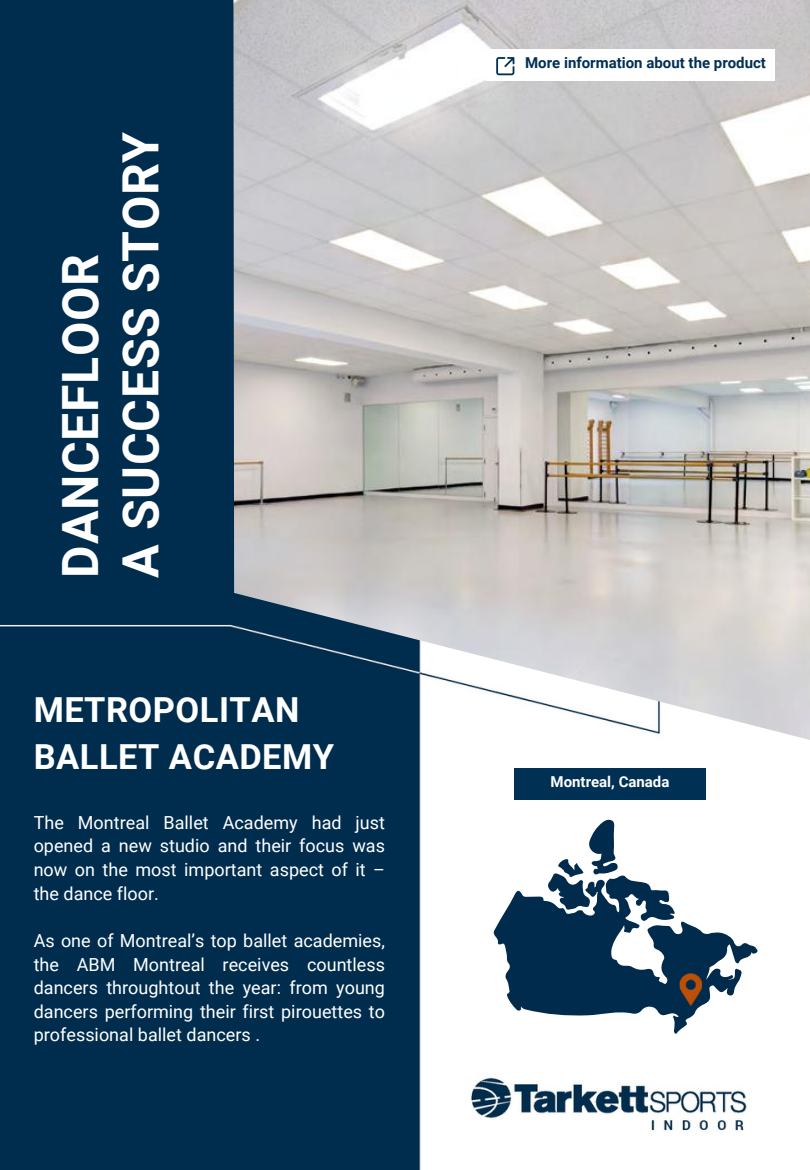
<style>
.page{position:relative;width:810px;height:1170px;background:#fff}
.page>*{position:absolute;margin:0;border:0;box-sizing:border-box;transform-origin:0 0}
.t1{font:700 49.95px/60.4px "Roboto";letter-spacing:.015em;color:#fff}
.t2{font:700 34.5px/47.2px "Roboto";letter-spacing:.015em;color:#fff}
.t3{font:18px/23.7px "Roboto";color:#fff;text-align:justify}
.t4{font:700 15px "Roboto";color:#003054}
.t5{font:700 15px "Roboto";color:#fff}
</style>
<div class="page">
<img style="left:0;top:0;width:747px;height:1170px">
<img style="left:233px;top:0;width:577px;height:756px">
<div style="left:486px;top:49px;width:289px;height:32px;background:#fff"></div>
<svg style="left:496px;top:57px;width:18px;height:18px"></svg>
<div style="left:514px;top:768px;width:192px;height:32px;background:#003054"></div>
<svg style="left:521px;top:819px;width:237px;height:215px"></svg>
<img style="left:670px;top:968px;width:42px;height:43px">
<p class="t1" style="left:51px;top:578px;width:447px;rotate:-90deg">DANCEFLOOR<br>A SUCCESS STORY</p>
<p class="t2" style="left:34px;top:687px;width:302px">METROPOLITAN<br>BALLET ACADEMY</p>
<h2 class="t3" style="left:34px;top:811px;width:353px">The Montreal Ballet Academy had just opened a new studio and their focus was now on the most important aspect of it – the dance floor.</h2>
<p class="t3" style="left:34px;top:929px;width:353px">As one of Montreal’s top ballet academies, the ABM Montreal receives countless dancers throughtout the year: from young dancers performing their first pirouettes to professional ballet dancers .</p>
<p class="t4" style="left:525px;top:54px;width:242px">More information about the product</p>
<h3 class="t5" style="left:551px;top:773px;width:120px">Montreal, Canada</h3>
</div>
